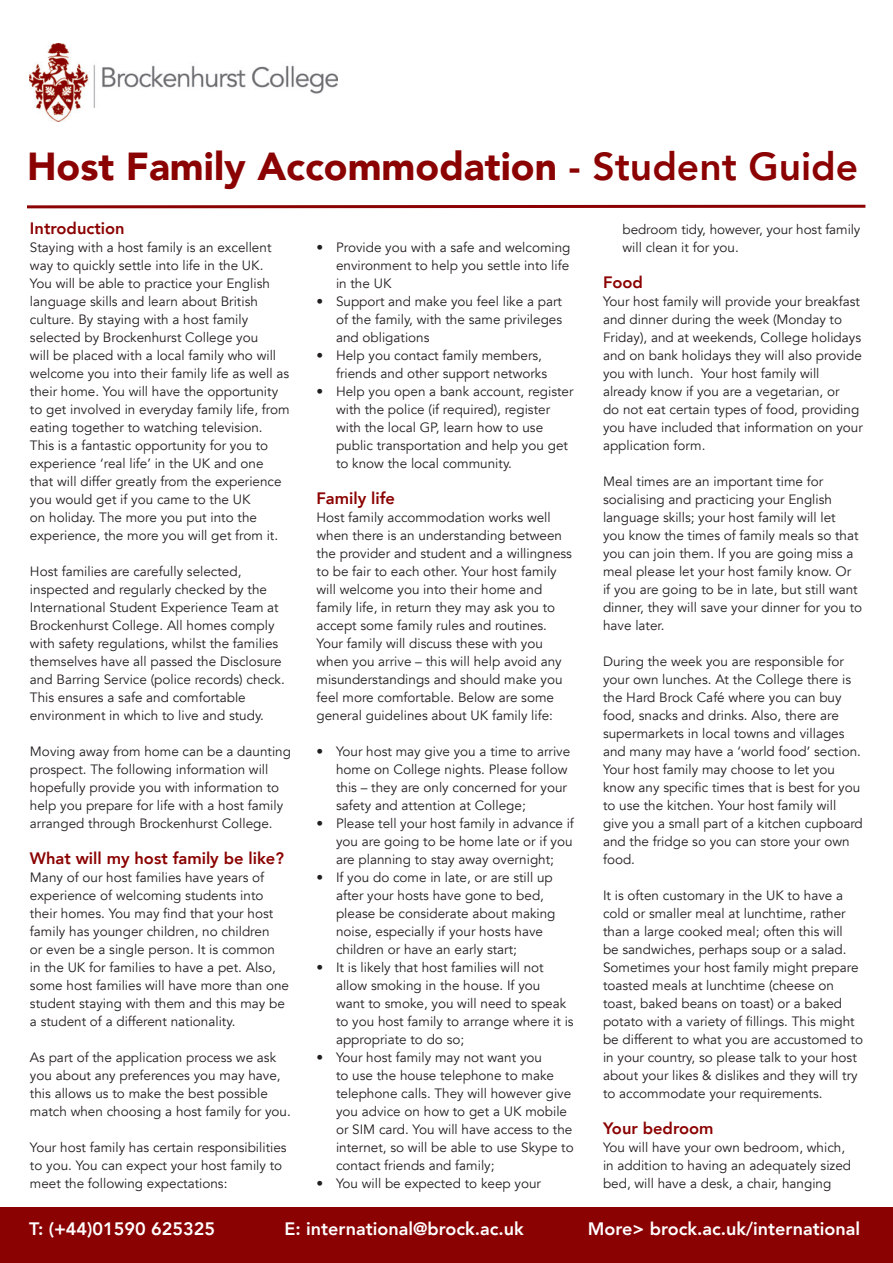
<style>
.page{position:relative;width:893px;height:1263px;background:#fff}
.page>*{position:absolute;margin:0;border:0;box-sizing:border-box;transform-origin:0 0}
.t1{font:900 39px "Avenir";color:#8b0202}
.Contact_text{font:800 18px "Avenir";color:#fff}
.t2{font:800 16.5px "Avenir";color:#8b0202}
.t3{font:13.5px/18px "Avenir";color:#231f20}
.s1{font-weight:800}
</style>
<div class="page">
<img style="left:30px;top:43px;width:308px;height:79px">
<svg style="left:27px;top:204px;width:839px;height:5px"></svg>
<div style="left:0;top:1208px;width:893px;height:55px;background:#8b0202"></div>
<p class="t1" style="left:27px;top:133px;width:833px">Host Family Accommodation <span class="s1">- Student Guide</span></p>
<p class="t2" style="left:30px;top:213px;width:96px">Introduction</p>
<p class="t3" style="left:30px;top:239px;width:261px">Staying with a host family is an excellent way to quickly settle into life in the UK.<br>You will be able to practice your English language skills and learn about British culture. By staying with a host family selected by Brockenhurst College you<br>will be placed with a local family who will welcome you into their family life as well as their home. You will have the opportunity to get involved in everyday family life, from eating together to watching television.<br>This is a fantastic opportunity for you to experience ‘real life’ in the UK and one that will differ greatly from the experience you would get if you came to the UK<br>on holiday. The more you put into the experience, the more you will get from it.</p>
<p class="t3" style="left:30px;top:563px;width:256px">Host families are carefully selected, inspected and regularly checked by the International Student Experience Team at Brockenhurst College. All homes comply with safety regulations, whilst the families themselves have all passed the Disclosure and Barring Service (police records) check.<br>This ensures a safe and comfortable environment in which to live and study.</p>
<p class="t3" style="left:30px;top:743px;width:262px">Moving away from home can be a daunting prospect. The following information will hopefully provide you with information to help you prepare for life with a host family arranged through Brockenhurst College.</p>
<p class="t2" style="left:30px;top:843px;width:255px">What will my host family be like?</p>
<p class="t3" style="left:30px;top:869px;width:261px">Many of our host families have years of experience of welcoming students into their homes. You may find that your host family has younger children, no children<br>or even be a single person. It is common in the UK for families to have a pet. Also, some host families will have more than one student staying with them and this may be a student of a different nationality.</p>
<p class="t3" style="left:30px;top:1049px;width:262px">As part of the application process we ask you about any preferences you may have, this allows us to make the best possible match when choosing a host family for you.</p>
<p class="t3" style="left:30px;top:1139px;width:258px">Your host family has certain responsibilities to you. You can expect your host family to meet the following expectations:</p>
<p class="t3" style="left:336px;top:239px;width:236px;text-align:justify;text-indent:-19px">• Provide you with a safe and welcoming environment to help you settle into life in the UK</p>
<p class="t3" style="left:336px;top:293px;width:228px;text-align:justify;text-indent:-19px">• Support and make you feel like a part of the family, with the same privileges and obligations</p>
<p class="t3" style="left:336px;top:347px;width:213px;text-indent:-19px">• Help you contact family members, friends and other support networks</p>
<p class="t3" style="left:336px;top:383px;width:239px;text-indent:-19px">• Help you open a bank account, register with the police (if required), register with the local GP, learn how to use public transportation and help you get to know the local community.</p>
<p class="t2" style="left:316px;top:483px;width:80px">Family life</p>
<p class="t3" style="left:316px;top:509px;width:257px">Host family accommodation works well when there is an understanding between the provider and student and a willingness to be fair to each other. Your host family will welcome you into their home and family life, in return they may ask you to accept some family rules and routines.<br>Your family will discuss these with you when you arrive – this will help avoid any misunderstandings and should make you feel more comfortable. Below are some general guidelines about UK family life:</p>
<p class="t3" style="left:336px;top:743px;width:236px;text-indent:-19px">• Your host may give you a time to arrive home on College nights. Please follow this – they are only concerned for your safety and attention at College;</p>
<p class="t3" style="left:336px;top:815px;width:239px;text-align:justify;text-indent:-19px">• Please tell your host family in advance if you are going to be home late or if you are planning to stay away overnight;</p>
<p class="t3" style="left:336px;top:869px;width:221px;text-indent:-19px">• If you do come in late, or are still up after your hosts have gone to bed, please be considerate about making noise, especially if your hosts have children or have an early start;</p>
<p class="t3" style="left:336px;top:959px;width:239px;text-indent:-19px">• It is likely that host families will not allow smoking in the house. If you<br>want to smoke, you will need to speak to you host family to arrange where it is appropriate to do so;</p>
<p class="t3" style="left:336px;top:1049px;width:239px;text-indent:-19px">• Your host family may not want you<br>to use the house telephone to make telephone calls. They will however give you advice on how to get a UK mobile or SIM card. You will have access to the internet, so will be able to use Skype to contact friends and family;</p>
<p class="t3" style="left:316px;top:1175px;width:226px">• You will be expected to keep your</p>
<p class="t3" style="left:622px;top:221px;width:239px">bedroom tidy, however, your host family will clean it for you.</p>
<p class="t2" style="left:603px;top:267px;width:41px">Food</p>
<p class="t3" style="left:603px;top:293px;width:261px">Your host family will provide your breakfast and dinner during the week (Monday to Friday), and at weekends, College holidays and on bank holidays they will also provide you with lunch. Your host family will already know if you are a vegetarian, or<br>do not eat certain types of food, providing you have included that information on your application form.</p>
<p class="t3" style="left:603px;top:473px;width:261px">Meal times are an important time for socialising and practicing your English language skills; your host family will let<br>you know the times of family meals so that you can join them. If you are going miss a meal please let your host family know. Or<br>if you are going to be in late, but still want dinner, they will save your dinner for you to have later.</p>
<p class="t3" style="left:603px;top:653px;width:261px">During the week you are responsible for your own lunches. At the College there is the Hard Brock Café where you can buy food, snacks and drinks. Also, there are supermarkets in local towns and villages and many may have a ‘world food’ section.<br>Your host family may choose to let you know any specific times that is best for you to use the kitchen. Your host family will give you a small part of a kitchen cupboard and the fridge so you can store your own food.</p>
<p class="t3" style="left:603px;top:887px;width:262px">It is often customary in the UK to have a cold or smaller meal at lunchtime, rather than a large cooked meal; often this will<br>be sandwiches, perhaps soup or a salad.<br>Sometimes your host family might prepare toasted meals at lunchtime (cheese on toast, baked beans on toast) or a baked potato with a variety of fillings. This might be different to what you are accustomed to in your country, so please talk to your host about your likes &amp; dislikes and they will try to accommodate your requirements.</p>
<p class="t2" style="left:603px;top:1113px;width:112px">Your bedroom</p>
<p class="t3" style="left:603px;top:1139px;width:250px">You will have your own bedroom, which, in addition to having an adequately sized bed, will have a desk, a chair, hanging</p>
<p class="Contact_text" style="left:29px;top:1212px;width:187px">T: (+44)01590 625325</p>
<p class="Contact_text" style="left:284px;top:1212px;width:241px">E: international@brock.ac.uk</p>
<p class="Contact_text" style="left:588px;top:1212px;width:274px">More&gt; brock.ac.uk/international</p>
</div>
